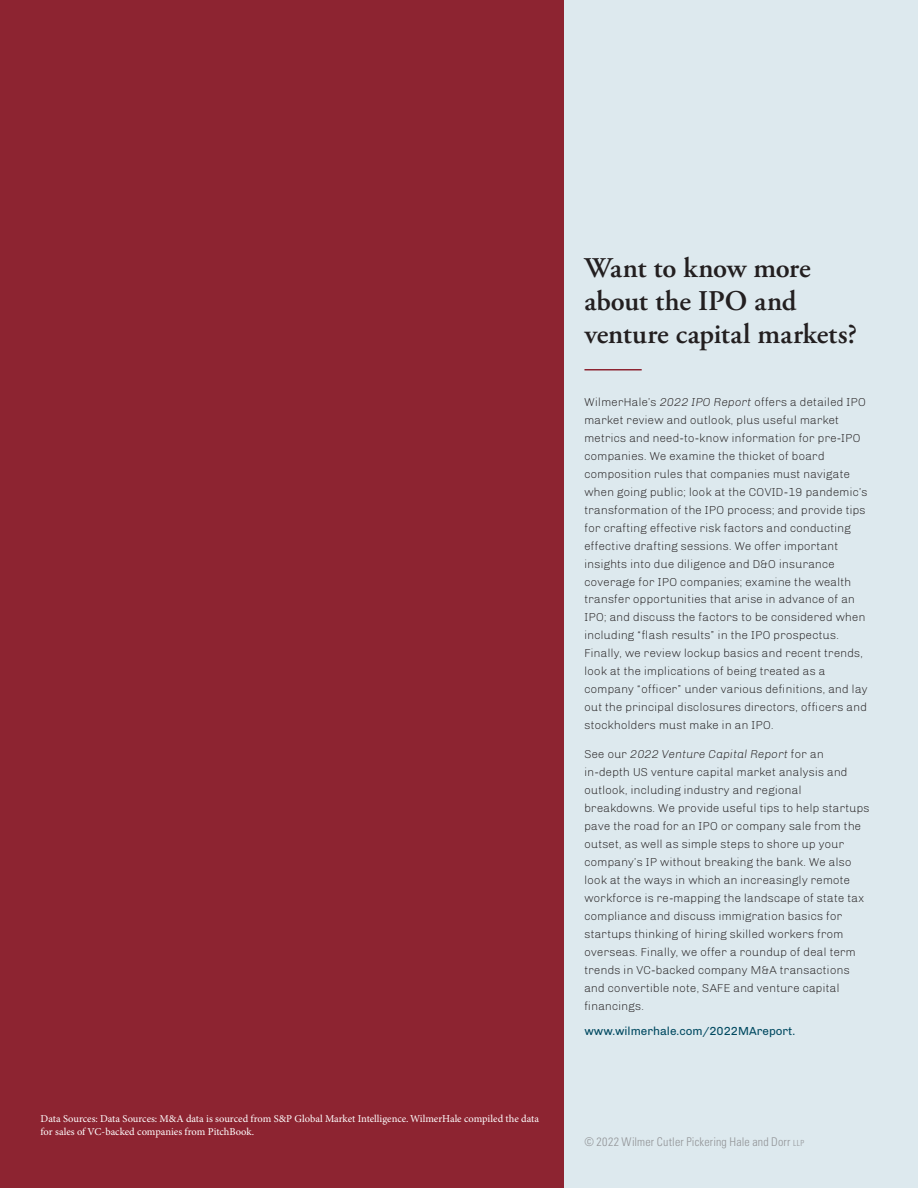
<style>
.page{position:relative;width:918px;height:1188px;background:#8d2431}
.page>*{position:absolute;margin:0;border:0;box-sizing:border-box;transform-origin:0 0}
.back_cover_title{font:600 28.5px/33px "Adobe Garamond Pro";letter-spacing:-.005em;color:#231f20}
.credits_copy{font:300 condensed 12px "Univers LT Std";letter-spacing:.015em;color:#939598}
.back_cover_text{font:300 11.7px/18px "Chivo";color:#231f20}
.back_cover_text-2{font:11.7px "Chivo";color:#004960}
.credits_copy-2{font:10.5px/12.6px "Minion Pro";color:#fff}
.s1{font-style:italic}
.s2{font-size:8.4px}
</style>
<div class="page">
<div style="left:564px;top:0;width:354px;height:1188px;background:#dde9ee"></div>
<hr style="left:584px;top:369px;width:58px;height:1px;background:#8d2431">
<p class="credits_copy-2" style="left:41px;top:1113px;width:500px">Data Sources: Data Sources: M&amp;A data is sourced from S&amp;P Global Market Intelligence. WilmerHale compiled the data for sales of VC-backed companies from PitchBook.</p>
<p class="back_cover_title" style="left:584px;top:251px;width:274px">Want to know more about the IPO and venture capital markets?</p>
<p class="back_cover_text" style="left:584px;top:393px;width:285px">WilmerHale’s <span class="s1">2022 IPO Report</span> offers a detailed IPO market review and outlook, plus useful market metrics and need-to-know information for pre-IPO companies. We examine the thicket of board composition rules that companies must navigate when going public; look at the COVID-19 pandemic’s transformation of the IPO process; and provide tips for crafting effective risk factors and conducting effective drafting sessions. We offer important insights into due diligence and D&amp;O insurance coverage for IPO companies; examine the wealth transfer opportunities that arise in advance of an IPO; and discuss the factors to be considered when including “flash results” in the IPO prospectus.<br>Finally, we review lockup basics and recent trends, look at the implications of being treated as a company “officer” under various definitions, and lay out the principal disclosures directors, officers and stockholders must make in an IPO.</p>
<p class="back_cover_text" style="left:584px;top:745px;width:287px">See our <span class="s1">2022 Venture Capital Report</span> for an in-depth US venture capital market analysis and outlook, including industry and regional breakdowns. We provide useful tips to help startups pave the road for an IPO or company sale from the outset, as well as simple steps to shore up your company’s IP without breaking the bank. We also look at the ways in which an increasingly remote workforce is re-mapping the landscape of state tax compliance and discuss immigration basics for startups thinking of hiring skilled workers from overseas. Finally, we offer a roundup of deal term trends in VC-backed company M&amp;A transactions and convertible note, SAFE and venture capital financings.</p>
<p class="back_cover_text-2" style="left:584px;top:1024px;width:212px">www.wilmerhale.com/2022MAreport.</p>
<p class="credits_copy" style="left:584px;top:1134px;width:221px">© 2022 Wilmer Cutler Pickering Hale and Dorr <span class="s2">llp</span></p>
</div>
